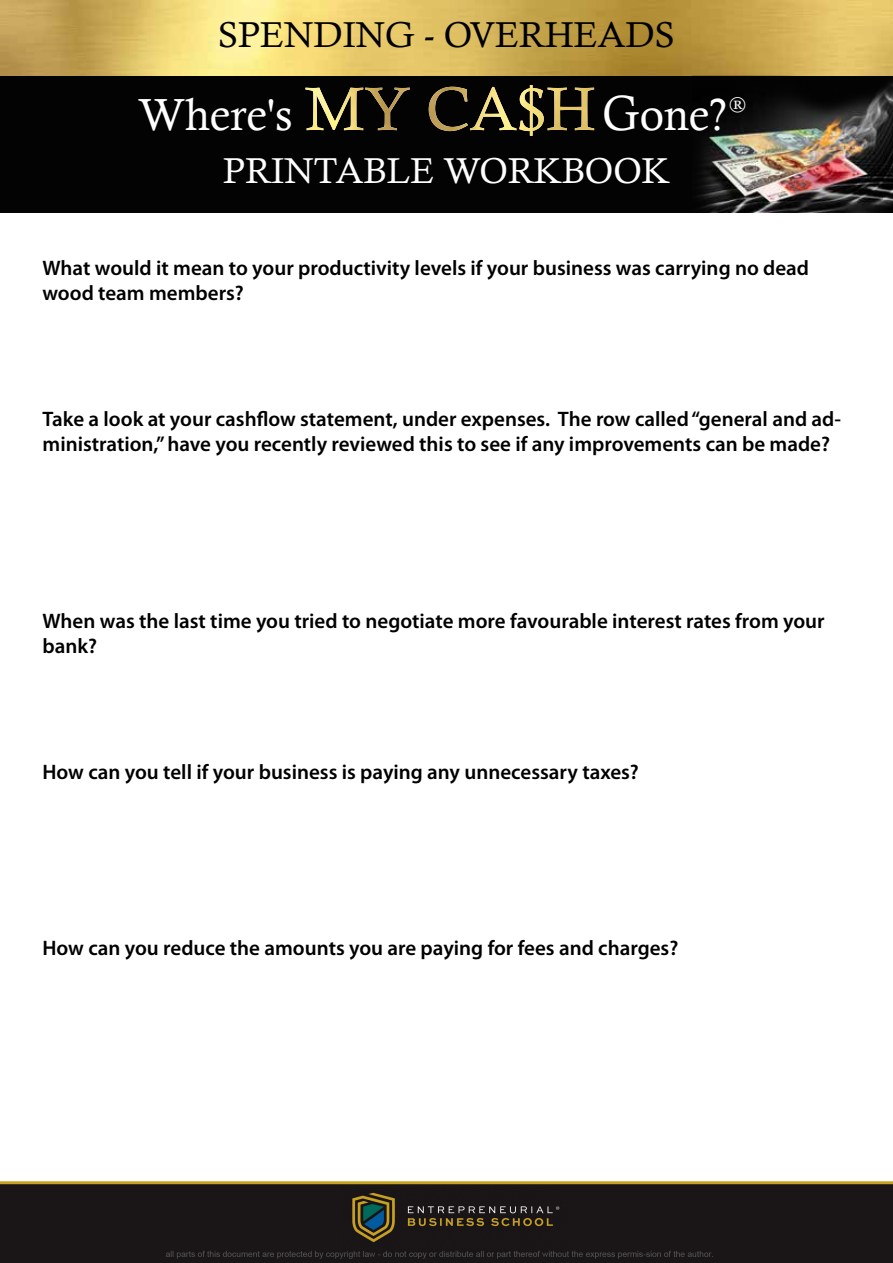
<style>
.page{position:relative;width:893px;height:1263px;background:#fff}
.page>*{position:absolute;margin:0;border:0;box-sizing:border-box;transform-origin:0 0}
.t1{font:45px "Calisto";color:#fff}
.t2{font:36px "Calisto";color:#000}
.t3{font:36px "Calisto";color:#fff}
.t4{font:600 21px/25.2px "Myriad Pro";color:#000}
.t5{font:18px "Georgia";color:#fff}
.s1{font-size:49.5px}
</style>
<div class="page">
<img style="left:0;top:0;width:893px;height:77px">
<div style="left:0;top:77px;width:893px;height:136px;background:#030303"></div>
<img style="left:693px;top:75px;width:200px;height:138px">
<svg style="left:305px;top:87px;width:289px;height:44px"></svg>
<img style="left:429px;top:85px;width:156px;height:51px">
<img style="left:0;top:1181px;width:893px;height:82px">
<h2 class="t2" style="left:218px;top:14px;width:458px">SPENDING - OVERHEADS</h2>
<h1 class="t1" style="left:138px;top:88px;width:156px">Where's</h1>
<h1 class="t1" style="left:603px;top:88px;width:126px"><span class="s1">G</span>one?</h1>
<p class="t5" style="left:729px;top:91px;width:18px">®</p>
<h2 class="t3" style="left:223px;top:150px;width:448px">PRINTABLE WORKBOOK</h2>
<p class="t4" style="left:43px;top:255px;width:768px">What would it mean to your productivity levels if your business was carrying no dead wood team members?</p>
<p class="t4" style="left:43px;top:406px;width:800px">Take a look at your cashflow statement, under expenses. The row called “general and ad&shy;ministration,” have you recently reviewed this to see if any improvements can be made?</p>
<p class="t4" style="left:43px;top:607px;width:784px">When was the last time you tried to negotiate more favourable interest rates from your bank?</p>
<p class="t4" style="left:43px;top:759px;width:598px">How can you tell if your business is paying any unnecessary taxes?</p>
<p class="t4" style="left:43px;top:935px;width:637px">How can you reduce the amounts you are paying for fees and charges?</p>
</div>
